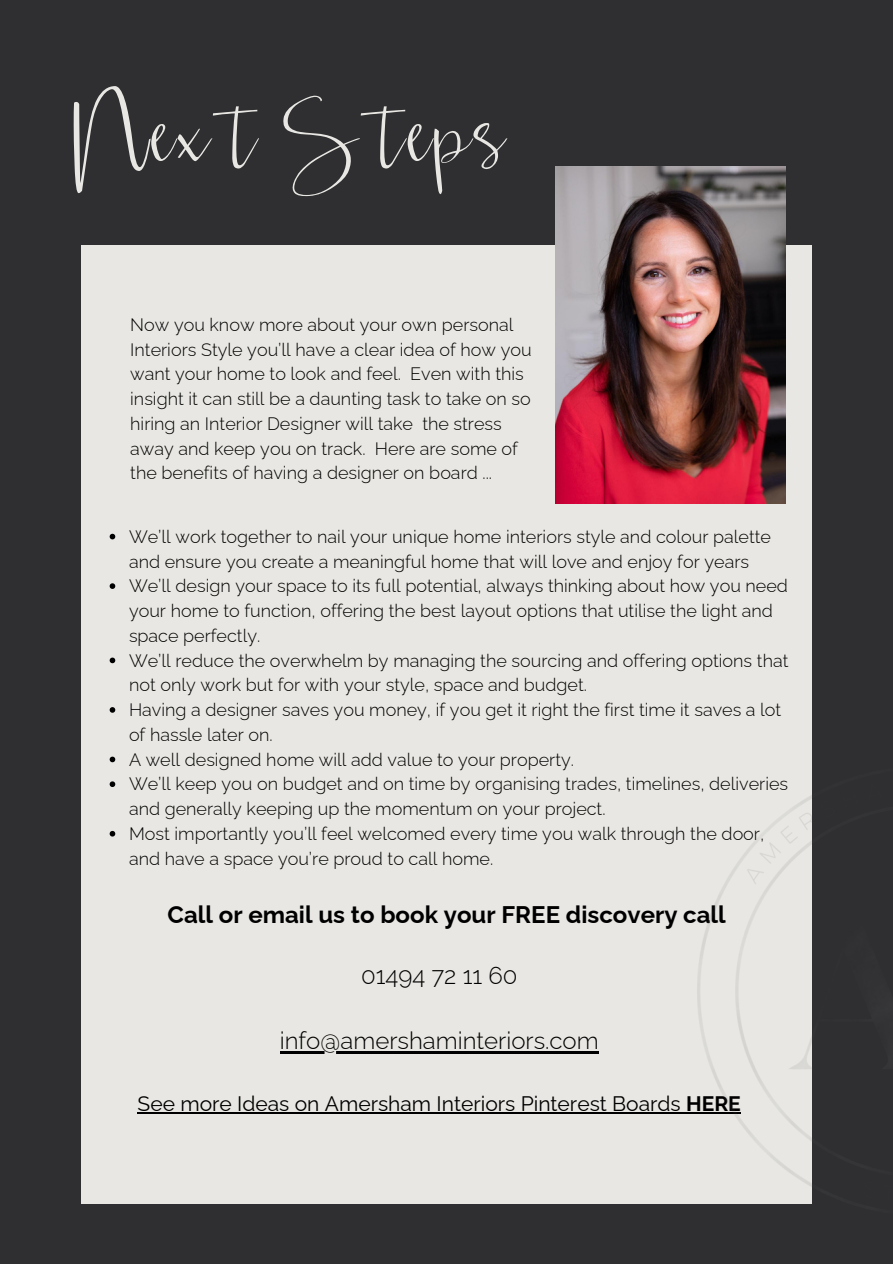
<style>
.page{position:relative;width:893px;height:1264px;background:#fff}
.page>*{position:absolute;margin:0;border:0;box-sizing:border-box;transform-origin:0 0}
.t1{font:93.9px "Caleigh";color:#e8e7e3}
.t2{font:700 24px "Raleway";color:#000}
.t3{font:300 24px "Raleway";color:#000}
.t4{font:21px "Raleway";color:#000}
.t5{font:300 18px/24.8px "Raleway";color:#000}
.s1{font-weight:700}
</style>
<div class="page">
<div style="left:0;top:0;width:892px;height:1263px;background:#2f2f31"></div>
<div style="left:81px;top:245px;width:730px;height:958px;background:#e8e7e3"></div>
<img style="left:556px;top:166px;width:229px;height:337px">
<svg style="left:110px;top:534px;width:5px;height:5px"></svg>
<svg style="left:110px;top:583px;width:5px;height:6px"></svg>
<svg style="left:110px;top:657px;width:5px;height:6px"></svg>
<svg style="left:110px;top:707px;width:5px;height:5px"></svg>
<svg style="left:110px;top:756px;width:5px;height:6px"></svg>
<svg style="left:110px;top:781px;width:5px;height:6px"></svg>
<svg style="left:110px;top:831px;width:5px;height:5px"></svg>
<hr style="left:280px;top:1051px;width:318px;height:2px;background:#000">
<hr style="left:138px;top:1111px;width:548px;height:2px;background:#000">
<img style="left:507px;top:576px;width:305px;height:628px">
<p class="t1" style="left:74px;top:66px;width:435px">Next Steps</p>
<p class="t5" style="left:130px;top:312px;width:403px">Now you know more about your own personal Interiors Style you’ll have a clear idea of how you want your home to look and feel. Even with this insight it can still be a daunting task to take on so hiring an Interior Designer will take the stress away and keep you on track. Here are some of the benefits of having a designer on board ...</p>
<p class="t5" style="left:129px;top:524px;width:643px">We’ll work together to nail your unique home interiors style and colour palette and ensure you create a meaningful home that will love and enjoy for years</p>
<p class="t5" style="left:129px;top:573px;width:660px">We’ll design your space to its full potential, always thinking about how you need your home to function, offering the best layout options that utilise the light and space perfectly.</p>
<p class="t5" style="left:129px;top:648px;width:661px">We’ll reduce the overwhelm by managing the sourcing and offering options that not only work but for with your style, space and budget.</p>
<p class="t5" style="left:129px;top:697px;width:653px">Having a designer saves you money, if you get it right the first time it saves a lot of hassle later on.</p>
<p class="t5" style="left:129px;top:747px;width:446px">A well designed home will add value to your property.</p>
<p class="t5" style="left:129px;top:771px;width:660px">We’ll keep you on budget and on time by organising trades, timelines, deliveries and generally keeping up the momentum on your project.</p>
<p class="t5" style="left:129px;top:821px;width:637px">Most importantly you’ll feel welcomed every time you walk through the door, and have a space you’re proud to call home.</p>
<h2 class="t2" style="left:167px;top:900px;width:559px">Call or email us to book your FREE discovery call</h2>
<h3 class="t3" style="left:361px;top:961px;width:158px">01494 72 11 60</h3>
<h3 class="t3" style="left:280px;top:1026px;width:320px">info@amershaminteriors.com</h3>
<h4 class="t4" style="left:138px;top:1091px;width:604px">See more Ideas on Amersham Interiors Pinterest Boards <span class="s1">HERE</span></h4>
</div>
